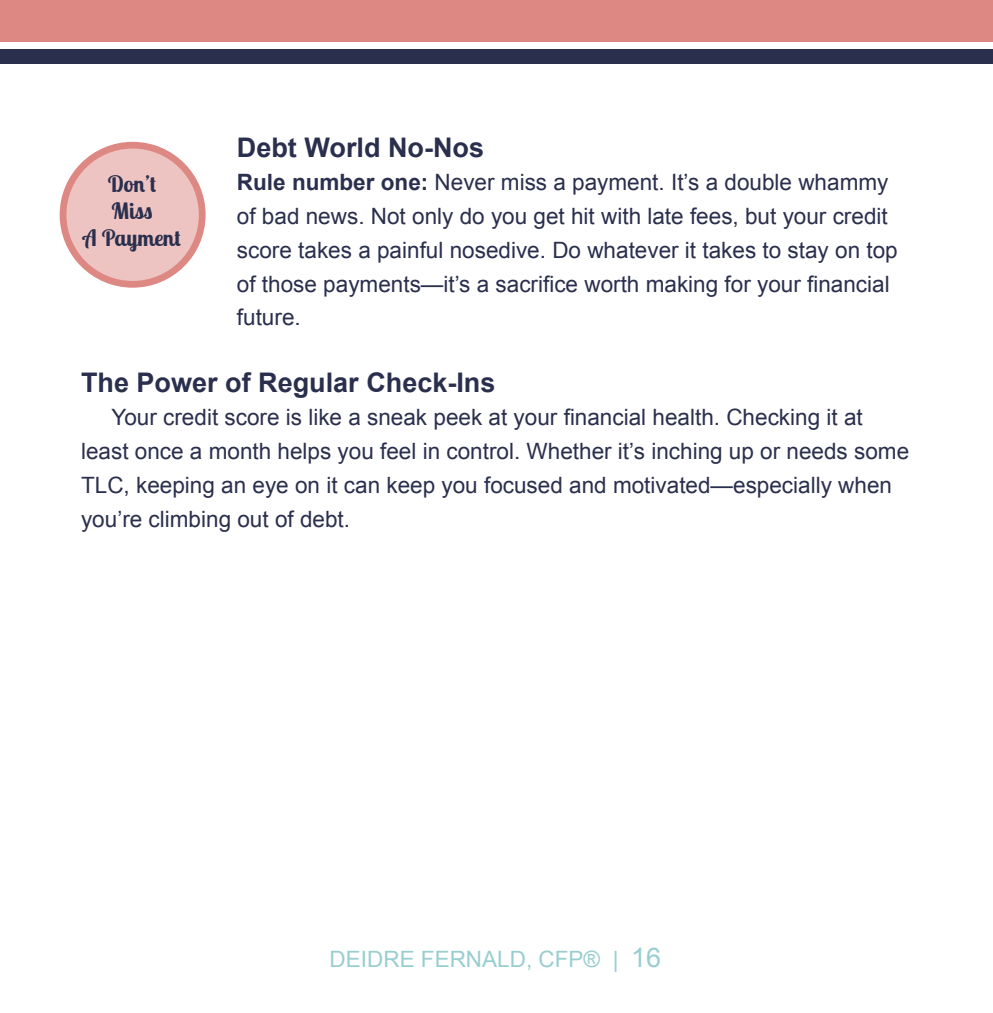
<style>
.page{position:relative;width:993px;height:1013px;background:#fff}
.page>*{position:absolute;margin:0;border:0;box-sizing:border-box;transform-origin:0 0}
.t1{font:700 27px "Arial";color:#2a2f4d}
.body_copy{font:22.5px/33.8px "Arial";color:#2a2f4d}
.t2{font:22.5px "Arial";color:#99ced1}
.body_copy-2{font:700 22.5px "Lobster Two";color:#2a2f4d}
.s1{font-weight:700}
.s2{font-size:27px}
</style>
<div class="page">
<div style="left:63px;top:145px;width:139px;height:139px;background:#eec4c2;border-radius:50%"></div>
<div style="left:60px;top:142px;width:145px;height:146px;border:7px solid #de8884;border-radius:50%"></div>
<div style="left:0;top:0;width:992px;height:42px;background:#de8884"></div>
<div style="left:0;top:49px;width:992px;height:15px;background:#2a2f4d"></div>
<p class="body_copy-2" style="left:108px;top:169px;width:50px">Don’t</p>
<p class="body_copy-2" style="left:111px;top:196px;width:43px">Miss</p>
<p class="body_copy-2" style="left:83px;top:223px;width:99px">A Payment</p>
<p class="t1" style="left:237px;top:129px;width:248px">Debt World No-Nos</p>
<p class="body_copy" style="left:237px;top:166px;width:662px"><span class="s1">Rule number one:</span> Never miss a payment. It’s a double whammy of bad news. Not only do you get hit with late fees, but your credit score takes a painful nosedive. Do whatever it takes to stay on top of those payments—it’s a sacrifice worth making for your financial future.</p>
<p class="t1" style="left:81px;top:364px;width:416px">The Power of Regular Check-Ins</p>
<p class="body_copy" style="left:81px;top:401px;width:829px;text-indent:30px">Your credit score is like a sneak peek at your financial health. Checking it at least once a month helps you feel in control. Whether it’s inching up or needs some TLC, keeping an eye on it can keep you focused and motivated—especially when you’re climbing out of debt.</p>
<p class="t2" style="left:329px;top:944px;width:333px">DEIDRE FERNALD, CFP® | <span class="s2">16</span></p>
</div>
